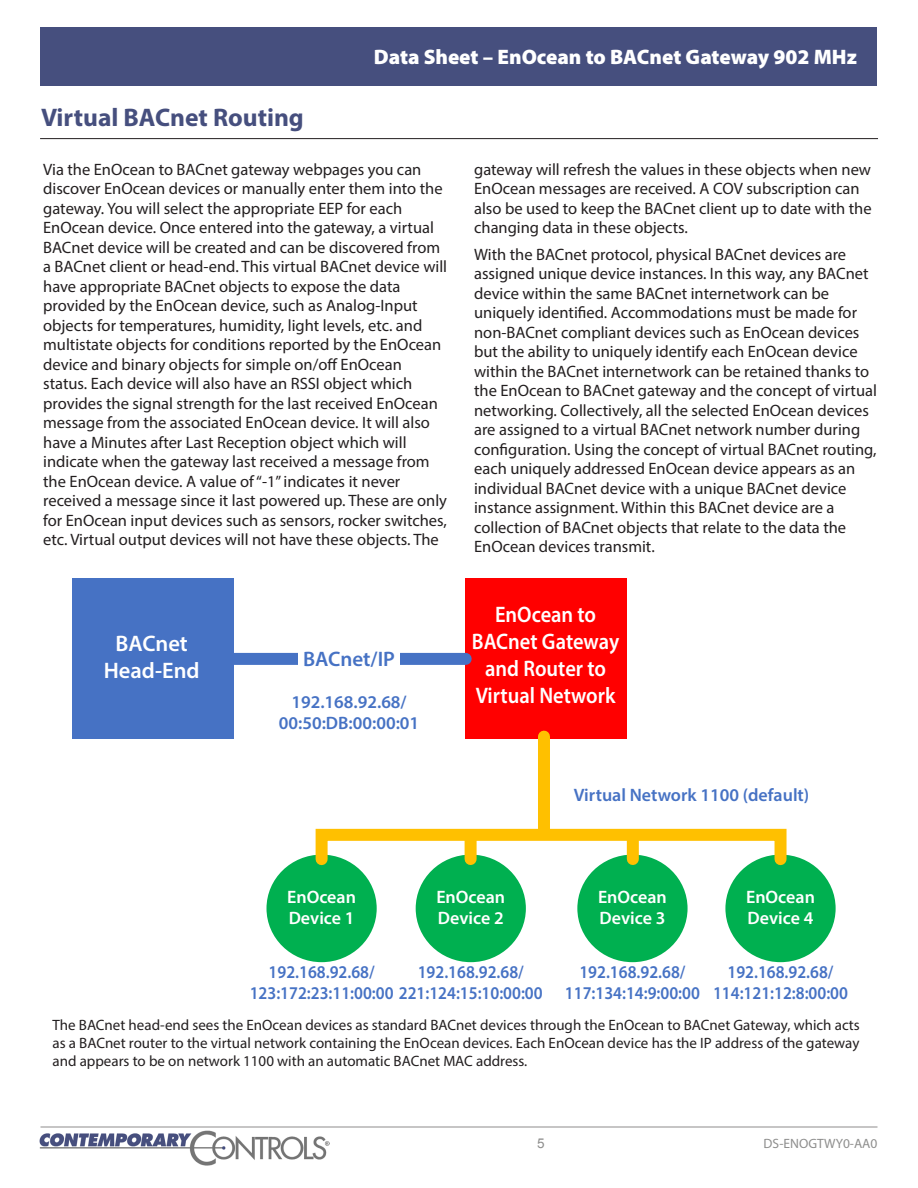
<style>
.page{position:relative;width:918px;height:1188px;background:#fff}
.page>*{position:absolute;margin:0;border:0;box-sizing:border-box;transform-origin:0 0}
.t1{font:700 25.5px "Myriad Pro";color:#464f7e}
.t2{font:600 22.5px/27px "Myriad Pro";color:#fff;text-align:center;scale:.91 1}
.t3{font:600 22.5px/27px "Myriad Pro";color:#fff;text-align:center}
.t4{font:900 21px "Myriad Pro";color:#fff}
.t5{font:600 21px "Myriad Pro";color:#4672c4}
.t6{font:600 18px "Myriad Pro";color:#4672c4;scale:.92 1}
.t7{font:600 18px "Myriad Pro";color:#4672c4}
.t8{font:600 18px "Myriad Pro";color:#fff}
.t9{font:16.5px/19.5px "Myriad Pro";color:#231f20}
.t10{font:15px/18px "Myriad Pro";color:#231f20;text-align:justify}
.t11{font:13.5px "Myriad Pro";color:#8e8e8d}
.t12{font:13.5px "Arial";color:#8e8e8d}
</style>
<div class="page">
<hr style="left:40px;top:1127px;width:838px;height:1px;background:#8e8d8c">
<div style="left:40px;top:27px;width:838px;height:59px;background:#464f7e"></div>
<img style="left:40px;top:1131px;width:290px;height:35px">
<hr style="left:40px;top:138px;width:838px;height:1px;background:#231f20">
<div style="left:73px;top:578px;width:161px;height:161px;background:#4672c4"></div>
<div style="left:465px;top:578px;width:161px;height:161px;background:#f00"></div>
<div style="left:267px;top:855px;width:110px;height:107px;background:#00b050;border-radius:50%"></div>
<div style="left:416px;top:855px;width:110px;height:107px;background:#00b050;border-radius:50%"></div>
<div style="left:577px;top:855px;width:111px;height:107px;background:#00b050;border-radius:50%"></div>
<div style="left:725px;top:855px;width:111px;height:107px;background:#00b050;border-radius:50%"></div>
<div style="left:231px;top:653px;width:235px;height:12px;background:#4672c4"></div>
<div style="left:298px;top:651px;width:102px;height:18px;background:#fff"></div>
<div style="left:538px;top:737px;width:12px;height:93px;background:#ffc000"></div>
<div style="left:465px;top:840px;width:12px;height:19px;background:#ffc000"></div>
<div style="left:627px;top:840px;width:12px;height:19px;background:#ffc000"></div>
<div style="left:316px;top:829px;width:471px;height:36px;border:12px solid #ffc000"></div>
<p class="t1" style="left:41px;top:101px;width:264px">Virtual BACnet Routing</p>
<p class="t4" style="left:374px;top:43px;width:485px">Data Sheet – EnOcean to BACnet Gateway 902 MHz</p>
<p class="t9" style="left:43px;top:159px;width:405px">Via the EnOcean to BACnet gateway webpages you can discover EnOcean devices or manually enter them into the gateway. You will select the appropriate EEP for each EnOcean device. Once entered into the gateway, a virtual BACnet device will be created and can be discovered from a BACnet client or head-end. This virtual BACnet device will have appropriate BACnet objects to expose the data provided by the EnOcean device, such as Analog-Input objects for temperatures, humidity, light levels, etc. and multistate objects for conditions reported by the EnOcean device and binary objects for simple on/off EnOcean status. Each device will also have an RSSI object which provides the signal strength for the last received EnOcean message from the associated EnOcean device. It will also have a Minutes after Last Reception object which will indicate when the gateway last received a message from the EnOcean device. A value of “-1” indicates it never received a message since it last powered up. These are only for EnOcean input devices such as sensors, rocker switches, etc. Virtual output devices will not have these objects. The</p>
<p class="t9" style="left:474px;top:159px;width:399px">gateway will refresh the values in these objects when new EnOcean messages are received. A COV subscription can also be used to keep the BACnet client up to date with the changing data in these objects.</p>
<p class="t9" style="left:474px;top:244px;width:404px">With the BACnet protocol, physical BACnet devices are assigned unique device instances. In this way, any BACnet device within the same BACnet internetwork can be uniquely identified. Accommodations must be made for non-BACnet compliant devices such as EnOcean devices but the ability to uniquely identify each EnOcean device within the BACnet internetwork can be retained thanks to the EnOcean to BACnet gateway and the concept of virtual networking. Collectively, all the selected EnOcean devices are assigned to a virtual BACnet network number during configuration. Using the concept of virtual BACnet routing, each uniquely addressed EnOcean device appears as an individual BACnet device with a unique BACnet device instance assignment. Within this BACnet device are a collection of BACnet objects that relate to the data the EnOcean devices transmit.</p>
<p class="t3" style="left:104px;top:630px;width:97px">BACnet<br>Head-End</p>
<p class="t5" style="left:303px;top:645px;width:93px">BACnet/IP</p>
<p class="t7" style="left:291px;top:690px;width:117px">192.168.92.68/</p>
<p class="t7" style="left:279px;top:711px;width:142px">00:50:DB:00:00:01</p>
<p class="t2" style="left:495px;top:601px;width:113px">EnOcean to</p>
<p class="t2" style="left:472px;top:628px;width:163px">BACnet Gateway and Router to<br>Virtual Network</p>
<p class="t7" style="left:574px;top:783px;width:237px">Virtual Network 1100 (default)</p>
<p class="t8" style="left:287px;top:886px;width:70px">EnOcean</p>
<p class="t8" style="left:289px;top:907px;width:67px">Device 1</p>
<p class="t8" style="left:436px;top:886px;width:70px">EnOcean</p>
<p class="t8" style="left:438px;top:907px;width:67px">Device 2</p>
<p class="t8" style="left:598px;top:886px;width:70px">EnOcean</p>
<p class="t8" style="left:600px;top:907px;width:67px">Device 3</p>
<p class="t8" style="left:746px;top:886px;width:70px">EnOcean</p>
<p class="t8" style="left:748px;top:907px;width:67px">Device 4</p>
<p class="t6" style="left:269px;top:960px;width:117px">192.168.92.68/</p>
<p class="t6" style="left:250px;top:981px;width:320px">123:172:23:11:00:00 221:124:15:10:00:00</p>
<p class="t6" style="left:418px;top:960px;width:117px">192.168.92.68/</p>
<p class="t6" style="left:579px;top:960px;width:117px">192.168.92.68/</p>
<p class="t6" style="left:565px;top:981px;width:148px">117:134:14:9:00:00</p>
<p class="t6" style="left:727px;top:960px;width:117px">192.168.92.68/</p>
<p class="t6" style="left:713px;top:981px;width:148px">114:121:12:8:00:00</p>
<p class="t10" style="left:53px;top:1015px;width:809px">The BACnet head-end sees the EnOcean devices as standard BACnet devices through the EnOcean to BACnet Gateway, which acts as a BACnet router to the virtual network containing the EnOcean devices. Each EnOcean device has the IP address of the gateway and appears to be on network 1100 with an automatic BACnet MAC address.</p>
<p class="t12" style="left:537px;top:1134px;width:9px">5</p>
<p class="t11" style="left:764px;top:1135px;width:115px">DS-ENOGTWY0-AA0</p>
</div>
